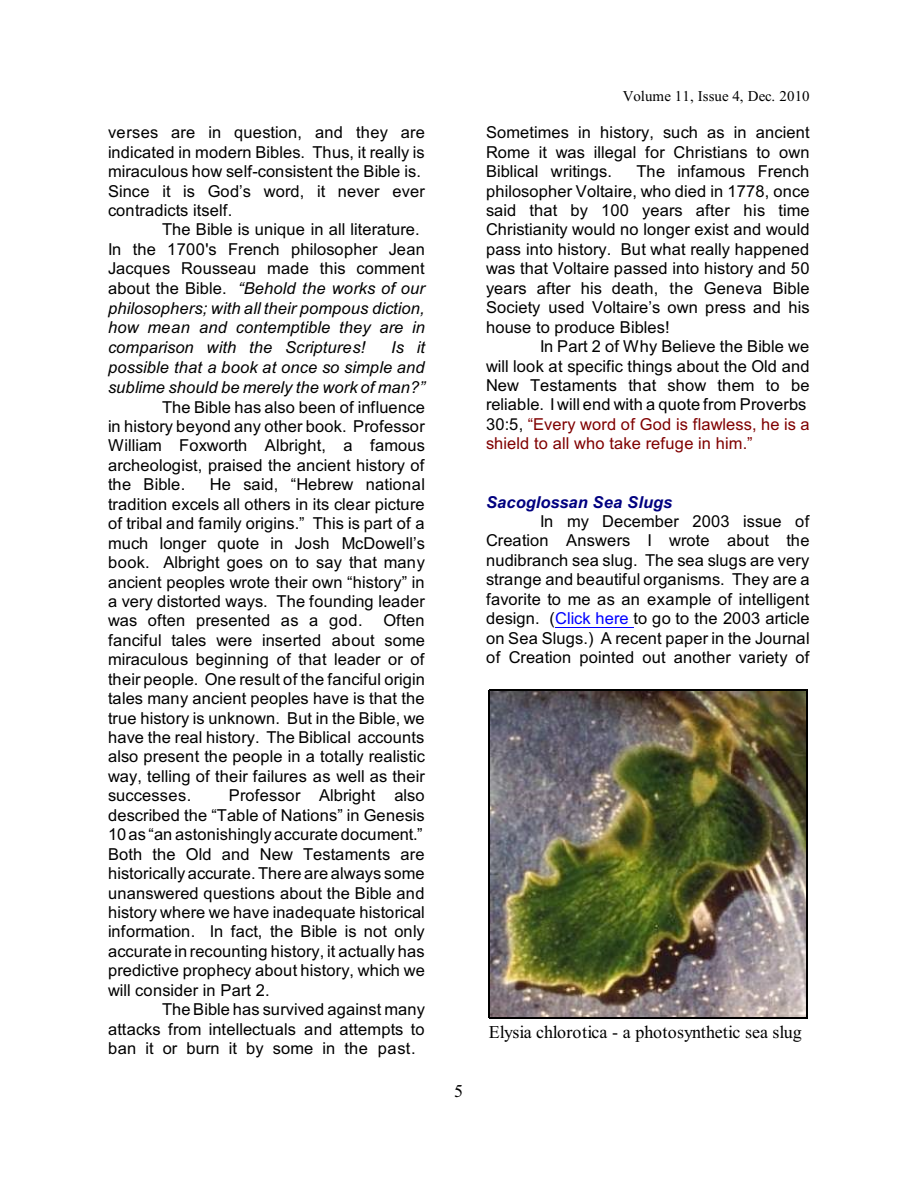
<style>
.page{position:relative;width:918px;height:1188px;background:#fff}
.page>*{position:absolute;margin:0;border:0;box-sizing:border-box;transform-origin:0 0}
.t1{font:18px "Times New Roman";color:#000}
.t2{font:16.5px/19.5px "Arial";color:#000;text-align:justify}
.t3{font:italic 16.5px/19.6px "Arial";letter-spacing:.01em;color:#000}
.t4{font:italic 700 16.5px "Arial";color:#000080}
.t5{font:15px "Times New Roman";color:#000}
.s1{font-style:normal}
.s2{color:#800000}
.s3{color:#00f}
</style>
<div class="page">
<hr style="left:555px;top:627px;width:79px;height:1px;background:#00f">
<img style="left:490px;top:691px;width:317px;height:326px">
<hr style="left:489px;top:690px;width:1px;height:328px;background:#000">
<hr style="left:807px;top:690px;width:1px;height:328px;background:#000">
<hr style="left:489px;top:690px;width:318px;height:1px;background:#000">
<hr style="left:489px;top:1017px;width:318px;height:1px;background:#000">
<p class="t2" style="left:108px;top:124px;width:319px;text-align:left">verses are in question, and they are indicated in modern Bibles. Thus, it really is miraculous how self-consistent the Bible is.<br>Since it is God’s word, it never ever contradicts itself.</p>
<p class="t3" style="left:108px;top:221px;width:319px;text-indent:54px"><span class="s1">The Bible is unique in all literature.<br>In the 1700's French philosopher Jean Jacques Rousseau made this comment about the Bible.</span> “Behold the works of our philosophers; with all their pompous diction, how mean and contemptible they are in comparison with the Scriptures!</p>
<p class="t3" style="left:108px;top:339px;width:319px;text-align:justify;text-indent:283px">Is it possible that a book at once so simple and sublime should be merely the work of man?”</p>
<p class="t2" style="left:108px;top:399px;width:319px;text-indent:54px">The Bible has also been of influence in history beyond any other book. Professor William Foxworth Albright, a famous archeologist, praised the ancient history of the Bible.</p>
<p class="t2" style="left:108px;top:476px;width:319px;text-indent:102px">He said, “Hebrew national tradition excels all others in its clear picture of tribal and family origins.” This is part of a much longer quote in Josh McDowell’s book. Albright goes on to say that many ancient peoples wrote their own “history” in a very distorted ways. The founding leader was often presented as a god.</p>
<p class="t2" style="left:108px;top:612px;width:319px;text-indent:275px">Often fanciful tales were inserted about some miraculous beginning of that leader or of their people. One result of the fanciful origin tales many ancient peoples have is that the true history is unknown. But in the Bible, we have the real history. The Biblical accounts also present the people in a totally realistic way, telling of their failures as well as their successes.</p>
<p class="t2" style="left:108px;top:787px;width:318px;text-align:left;text-indent:121px">Professor Albright also described the “Table of Nations” in Genesis 10 as “an astonishingly accurate document.” Both the Old and New Testaments are historically accurate. There are always some unanswered questions about the Bible and history where we have inadequate historical information. In fact, the Bible is not only accurate in recounting history, it actually has predictive prophecy about history, which we will consider in Part 2.</p>
<p class="t2" style="left:108px;top:1001px;width:319px;text-indent:54px">The Bible has survived against many attacks from intellectuals and attempts to ban it or burn it by some in the past.</p>
<p class="t5" style="left:623px;top:90px;width:188px">Volume 11, Issue 4, Dec. 2010</p>
<p class="t2" style="left:486px;top:124px;width:325px">Sometimes in history, such as in ancient Rome it was illegal for Christians to own Biblical writings.</p>
<p class="t2" style="left:486px;top:163px;width:325px;text-indent:151px">The infamous French philosopher Voltaire, who died in 1778, once said that by 100 years after his time Christianity would no longer exist and would pass into history. But what really happened was that Voltaire passed into history and 50 years after his death, the Geneva Bible Society used Voltaire’s own press and his house to produce Bibles!</p>
<p class="t2" style="left:486px;top:338px;width:325px;text-align:left;text-indent:54px">In Part 2 of Why Believe the Bible we will look at specific things about the Old and New Testaments that show them to be reliable. I will end with a quote from Proverbs 30:5, <span class="s2">“Every word of God is flawless, he is a shield to all who take refuge in him.”</span></p>
<p class="t4" style="left:486px;top:496px;width:188px">Sacoglossan Sea Slugs</p>
<p class="t2" style="left:486px;top:513px;width:325px;text-indent:54px">In my December 2003 issue of Creation Answers I wrote about the nudibranch sea slug. The sea slugs are very strange and beautiful organisms. They are a favorite to me as an example of intelligent design. (<span class="s3">Click here</span> to go to the 2003 article on Sea Slugs.) A recent paper in the Journal of Creation pointed out another variety of</p>
<p class="t1" style="left:454px;top:1085px;width:10px">5</p>
<p class="t1" style="left:489px;top:1025px;width:314px">Elysia chlorotica - a photosynthetic sea slug</p>
</div>
